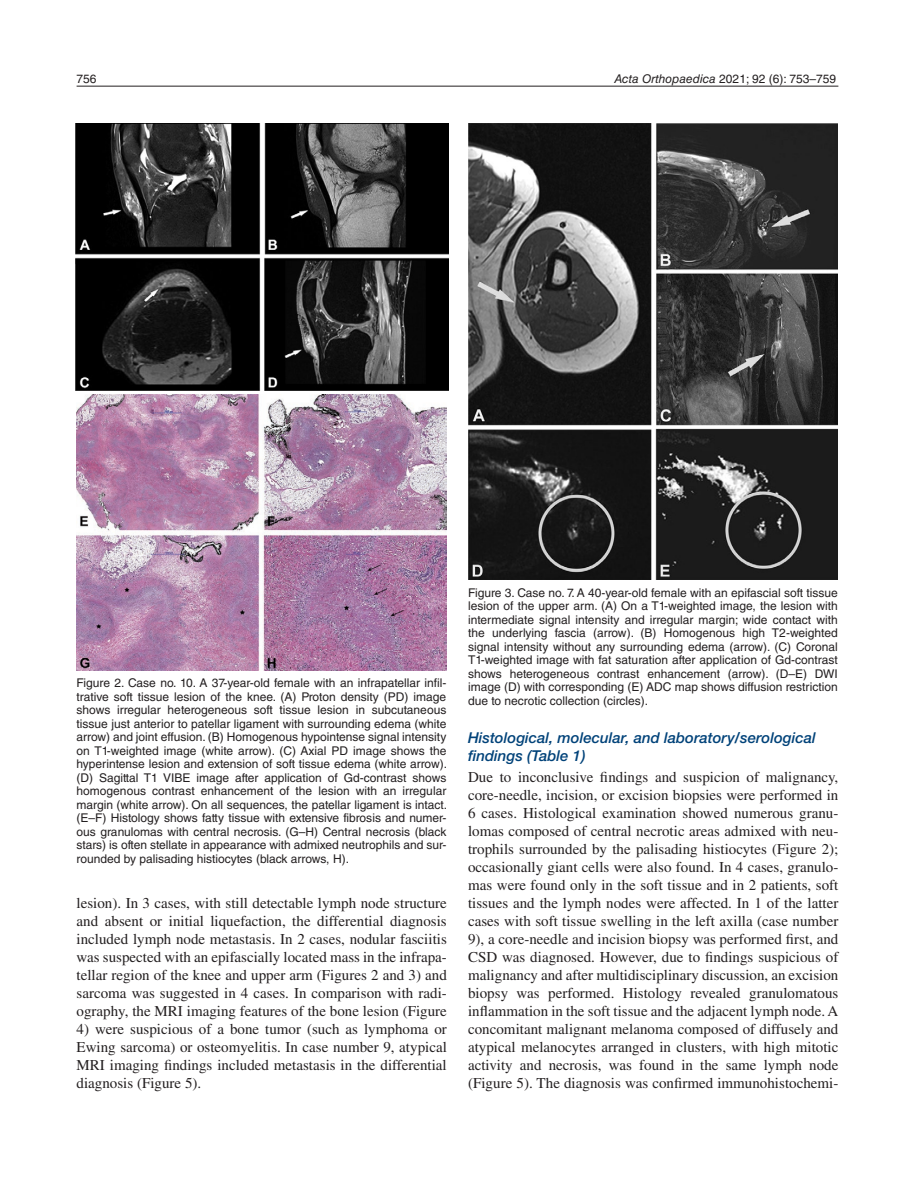
<style>
.page{position:relative;width:915px;height:1191px;background:#fff}
.page>*{position:absolute;margin:0;border:0;box-sizing:border-box;transform-origin:0 0}
.t1{font:15px/18px "Times";color:#231f20;text-align:justify}
.t2{font:italic 500 15px/18px "Helvetica Neue LTW1 G";color:#004279}
.t3{font:12px/13.5px "Helvetica LT Std";color:#231f20;text-align:justify}
.s1{font-style:italic}
</style>
<div class="page">
<hr style="left:77px;top:86px;width:761px;height:1px;background:#231f20">
<img style="left:75px;top:123px;width:373px;height:267px">
<img style="left:77px;top:394px;width:369px;height:277px">
<img style="left:468px;top:123px;width:369px;height:456px">
<p class="t3" style="left:77px;top:72px;width:22px">756</p>
<p class="t3" style="left:614px;top:72px;width:223px"><span class="s1">Acta Orthopaedica</span> 2021; 92 (6): 753–759</p>
<p class="t3" style="left:77px;top:676px;width:372px">Figure 2. Case no. 10. A 37-year-old female with an infrapatellar infil&shy;trative soft tissue lesion of the knee. (A) Proton density (PD) image shows irregular heterogeneous soft tissue lesion in subcutaneous tissue just anterior to patellar ligament with surrounding edema (white arrow) and joint effusion. (B) Homogenous hypointense signal intensity on T1-weighted image (white arrow). (C) Axial PD image shows the hyperintense lesion and extension of soft tissue edema (white arrow). (D) Sagittal T1 VIBE image after application of Gd-contrast shows homogenous contrast enhancement of the lesion with an irregular margin (white arrow). On all sequences, the patellar ligament is intact. (E–F) Histology shows fatty tissue with extensive fibrosis and numer&shy;ous granulomas with central necrosis. (G–H) Central necrosis (black stars) is often stellate in appearance with admixed neutrophils and sur&shy;rounded by palisading histiocytes (black arrows, H).</p>
<p class="t1" style="left:77px;top:893px;width:371px">lesion). In 3 cases, with still detectable lymph node structure and absent or initial liquefaction, the differential diagnosis included lymph node metastasis. In 2 cases, nodular fasciitis was suspected with an epifascially located mass in the infrapa&shy;tellar region of the knee and upper arm (Figures 2 and 3) and sarcoma was suggested in 4 cases. In comparison with radi&shy;ography, the MRI imaging features of the bone lesion (Figure</p>
<p class="t1" style="left:77px;top:1019px;width:371px">4) were suspicious of a bone tumor (such as lymphoma or Ewing sarcoma) or osteomyelitis. In case number 9, atypical MRI imaging findings included metastasis in the differential diagnosis (Figure 5).</p>
<p class="t3" style="left:468px;top:586px;width:371px">Figure 3. Case no. 7. A 40-year-old female with an epifascial soft tissue lesion of the upper arm. (A) On a T1-weighted image, the lesion with intermediate signal intensity and irregular margin; wide contact with the underlying fascia (arrow). (B) Homogenous high T2-weighted signal intensity without any surrounding edema (arrow). (C) Coronal T1-weighted image with fat saturation after application of Gd-contrast shows heterogeneous contrast enhancement (arrow). (D–E) DWI image (D) with corresponding (E) ADC map shows diffusion restriction due to necrotic collection (circles).</p>
<p class="t2" style="left:468px;top:728px;width:349px">Histological, molecular, and laboratory/serological findings (Table 1)</p>
<p class="t1" style="left:468px;top:767px;width:371px">Due to inconclusive findings and suspicion of malignancy, core-needle, incision, or excision biopsies were performed in 6 cases. Histological examination showed numerous granu&shy;lomas composed of central necrotic areas admixed with neu&shy;trophils surrounded by the palisading histiocytes (Figure 2); occasionally giant cells were also found. In 4 cases, granulo&shy;mas were found only in the soft tissue and in 2 patients, soft tissues and the lymph nodes were affected. In 1 of the latter cases with soft tissue swelling in the left axilla (case number 9), a core-needle and incision biopsy was performed first, and CSD was diagnosed. However, due to findings suspicious of malignancy and after multidisciplinary discussion, an excision biopsy was performed. Histology revealed granulomatous inflammation in the soft tissue and the adjacent lymph node. A concomitant malignant melanoma composed of diffusely and atypical melanocytes arranged in clusters, with high mitotic activity and necrosis, was found in the same lymph node (Figure 5). The diagnosis was confirmed immunohistochemi-</p>
</div>
